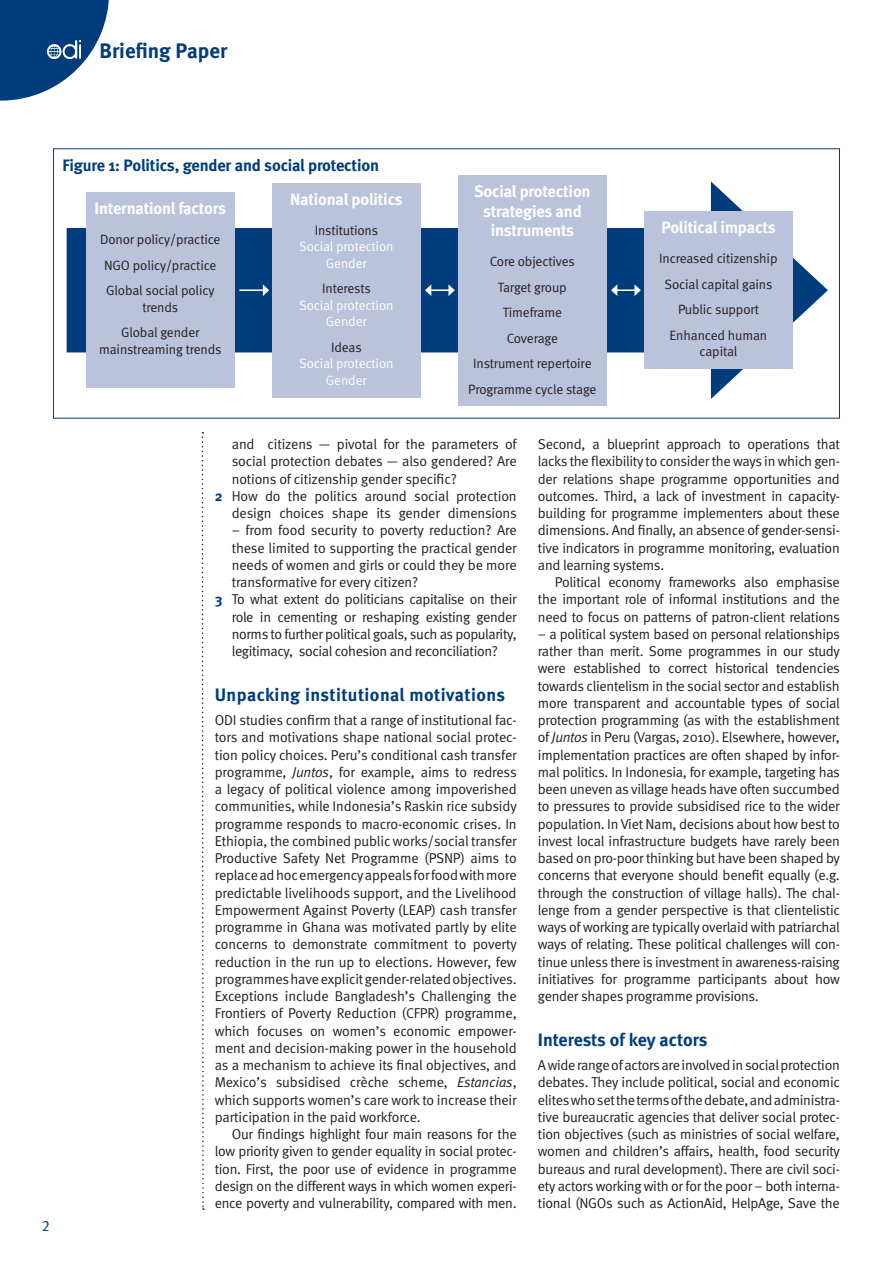
<style>
.page{position:relative;width:893px;height:1263px;background:#fff}
.page>*{position:absolute;margin:0;border:0;box-sizing:border-box;transform-origin:0 0}
.c3_Strapline_left{font:700 21px "Meta";color:#013d7d}
._4_Subhead{font:700 18px "Meta";letter-spacing:.015em;color:#013d7d}
._4_Subhead-2{font:700 18px "Meta";letter-spacing:-.005em;color:#013d7d}
.b3_Box_head{font:700 16.5px/19.8px "Meta";letter-spacing:-.01em;color:#fff;text-align:center}
.b3_Box_head-2{font:700 16.5px "Meta";letter-spacing:-.01em;color:#013d7d}
.t1{font:15px "Meta Normal Expert";color:#013d7d}
._1_Body_text{font:14.25px/17.2px "Meta Normal";letter-spacing:-.02em;color:#231f20;text-align:justify}
._2_Body_no_indent{font:14.25px/17.2px "Meta Normal";letter-spacing:-.02em;color:#231f20;text-align:justify}
._6_Bullet_text{font:14.25px/17.2px "Meta Normal";letter-spacing:-.01em;color:#231f20;text-align:justify}
.b2_Box_text_no_inden{font:13.5px/16.5px "Meta Normal";letter-spacing:-.01em;color:#231f20;text-align:center}
.b2_Box_text_no_inden-2{font:13.5px "Meta Normal";letter-spacing:-.01em;color:#fff}
.s1{font-family:"Meta";font-weight:700;color:#013d7d}
.s2{font-style:italic}
</style>
<div class="page">
<svg style="left:0;top:0;width:109px;height:101px"></svg>
<svg style="left:47px;top:40px;width:33px;height:19px"></svg>
<img style="left:48px;top:41px;width:32px;height:18px">
<svg style="left:201px;top:432px;width:3px;height:778px"></svg>
<div style="left:67px;top:228px;width:665px;height:124px;background:#013d7d"></div>
<svg style="left:711px;top:181px;width:117px;height:218px"></svg>
<div style="left:86px;top:192px;width:149px;height:196px;background:#bbc2db"></div>
<div style="left:272px;top:183px;width:149px;height:214px;background:#bbc2db"></div>
<div style="left:458px;top:175px;width:149px;height:230px;background:#bbc2db"></div>
<div style="left:644px;top:212px;width:149px;height:157px;background:#bbc2db"></div>
<hr style="left:239px;top:289px;width:25px;height:2px;background:#fff">
<svg style="left:263px;top:284px;width:6px;height:12px"></svg>
<svg style="left:425px;top:284px;width:30px;height:12px"></svg>
<svg style="left:611px;top:284px;width:30px;height:12px"></svg>
<p class="c3_Strapline_left" style="left:99px;top:38px;width:129px">Briefing Paper</p>
<p class="b3_Box_head-2" style="left:62px;top:155px;width:318px">Figure 1: Politics, gender and social protection</p>
<p class="b3_Box_head" style="left:95px;top:198px;width:133px">Internationl factors</p>
<p class="b2_Box_text_no_inden" style="left:100px;top:231px;width:122px">Donor policy/practice</p>
<p class="b2_Box_text_no_inden" style="left:104px;top:256px;width:114px">NGO policy/practice</p>
<p class="b2_Box_text_no_inden" style="left:106px;top:282px;width:110px">Global social policy trends</p>
<p class="b2_Box_text_no_inden" style="left:99px;top:324px;width:124px">Global gender mainstreaming trends</p>
<p class="b3_Box_head" style="left:290px;top:189px;width:114px">National politics</p>
<p class="b2_Box_text_no_inden" style="left:315px;top:222px;width:65px">Institutions</p>
<p class="b2_Box_text_no_inden-2" style="left:299px;top:239px;width:96px">Social protection</p>
<p class="b2_Box_text_no_inden-2" style="left:326px;top:255px;width:42px">Gender</p>
<p class="b2_Box_text_no_inden" style="left:322px;top:280px;width:50px">Interests</p>
<p class="b2_Box_text_no_inden-2" style="left:299px;top:297px;width:96px">Social protection</p>
<p class="b2_Box_text_no_inden-2" style="left:326px;top:314px;width:42px">Gender</p>
<p class="b2_Box_text_no_inden" style="left:331px;top:339px;width:32px">Ideas</p>
<p class="b2_Box_text_no_inden-2" style="left:299px;top:356px;width:96px">Social protection</p>
<p class="b2_Box_text_no_inden-2" style="left:326px;top:372px;width:42px">Gender</p>
<p class="b3_Box_head" style="left:474px;top:181px;width:118px">Social protection strategies and instruments</p>
<p class="b2_Box_text_no_inden" style="left:490px;top:253px;width:87px">Core objectives</p>
<p class="b2_Box_text_no_inden" style="left:498px;top:279px;width:70px">Target group</p>
<p class="b2_Box_text_no_inden" style="left:503px;top:304px;width:61px">Timeframe</p>
<p class="b2_Box_text_no_inden" style="left:507px;top:330px;width:53px">Coverage</p>
<p class="b2_Box_text_no_inden" style="left:473px;top:355px;width:120px">Instrument repertoire</p>
<p class="b2_Box_text_no_inden" style="left:468px;top:381px;width:130px">Programme cycle stage</p>
<p class="b3_Box_head" style="left:661px;top:217px;width:116px">Political impacts</p>
<p class="b2_Box_text_no_inden" style="left:659px;top:250px;width:120px">Increased citizenship</p>
<p class="b2_Box_text_no_inden" style="left:665px;top:276px;width:109px">Social capital gains</p>
<p class="b2_Box_text_no_inden" style="left:678px;top:301px;width:82px">Public support</p>
<p class="b2_Box_text_no_inden" style="left:670px;top:327px;width:99px">Enhanced human capital</p>
<p class="t1" style="left:42px;top:1218px;width:9px">2</p>
<p class="_6_Bullet_text" style="left:232px;top:435px;width:286px">and citizens — pivotal for the parameters of social protection debates — also gendered? Are notions of citizenship gender specific?</p>
<p class="_6_Bullet_text" style="left:215px;top:487px;width:304px;text-align:right"><span class="s1">2</span> How do the politics around social protection design choices shape its gender dimensions</p>
<p class="_6_Bullet_text" style="left:232px;top:522px;width:286px">– from food security to poverty reduction? Are these limited to supporting the practical gender needs of women and girls or could they be more transformative for every citizen?</p>
<p class="_6_Bullet_text" style="left:232px;top:591px;width:286px;text-indent:-17px"><span class="s1">3</span> To what extent do politicians capitalise on their role in cementing or reshaping existing gender norms to further political goals, such as popularity, legitimacy, social cohesion and reconciliation?</p>
<p class="_4_Subhead" style="left:215px;top:683px;width:292px">Unpacking institutional motivations</p>
<p class="_2_Body_no_indent" style="left:215px;top:711px;width:304px">ODI studies confirm that a range of institutional fac&shy;tors and motivations shape national social protec&shy;tion policy choices. Peru’s conditional cash transfer programme, <span class="s2">Juntos</span>, for example, aims to redress a legacy of political violence among impoverished communities, while Indonesia’s Raskin rice subsidy programme responds to macro-economic crises. In Ethiopia, the combined public works/social transfer Productive Safety Net Programme (PSNP) aims to replace ad hoc emergency appeals for food with more predictable livelihoods support, and the Livelihood Empowerment Against Poverty (LEAP) cash transfer programme in Ghana was motivated partly by elite concerns to demonstrate commitment to poverty reduction in the run up to elections. However, few programmes have explicit gender-related objectives.<br>Exceptions include Bangladesh’s Challenging the Frontiers of Poverty Reduction (CFPR) programme, which focuses on women’s economic empower&shy;ment and decision-making power in the household as a mechanism to achieve its final objectives, and Mexico’s subsidised crèche scheme, <span class="s2">Estancias</span>, which supports women’s care work to increase their participation in the paid workforce.</p>
<p class="_1_Body_text" style="left:215px;top:1125px;width:303px;text-indent:17px">Our findings highlight four main reasons for the low priority given to gender equality in social protec&shy;tion. First, the poor use of evidence in programme design on the different ways in which women experi&shy;ence poverty and vulnerability, compared with men.</p>
<p class="_1_Body_text" style="left:538px;top:435px;width:304px">Second, a blueprint approach to operations that lacks the flexibility to consider the ways in which gen&shy;der relations shape programme opportunities and outcomes. Third, a lack of investment in capacity&shy;building for programme implementers about these dimensions. And finally, an absence of gender-sensi&shy;tive indicators in programme monitoring, evaluation and learning systems.</p>
<p class="_1_Body_text" style="left:538px;top:573px;width:304px;text-indent:17px">Political economy frameworks also emphasise the important role of informal institutions and the need to focus on patterns of patron-client relations</p>
<p class="_1_Body_text" style="left:538px;top:625px;width:304px">– a political system based on personal relationships rather than merit. Some programmes in our study were established to correct historical tendencies towards clientelism in the social sector and establish more transparent and accountable types of social protection programming (as with the establishment of <span class="s2">Juntos</span> in Peru (Vargas, 2010). Elsewhere, however, implementation practices are often shaped by infor&shy;mal politics. In Indonesia, for example, targeting has been uneven as village heads have often succumbed to pressures to provide subsidised rice to the wider population. In Viet Nam, decisions about how best to invest local infrastructure budgets have rarely been based on pro-poor thinking but have been shaped by concerns that everyone should benefit equally (e.g. through the construction of village halls). The chal&shy;lenge from a gender perspective is that clientelistic ways of working are typically overlaid with patriarchal ways of relating. These political challenges will con&shy;tinue unless there is investment in awareness-raising initiatives for programme participants about how gender shapes programme provisions.</p>
<p class="_4_Subhead-2" style="left:538px;top:1028px;width:171px">Interests of key actors</p>
<p class="_2_Body_no_indent" style="left:538px;top:1056px;width:304px">A wide range of actors are involved in social protection debates. They include political, social and economic elites who set the terms of the debate, and administra&shy;tive bureaucratic agencies that deliver social protec&shy;tion objectives (such as ministries of social welfare, women and children’s affairs, health, food security bureaus and rural development). There are civil soci&shy;ety actors working with or for the poor – both interna&shy;tional (NGOs such as ActionAid, HelpAge, Save the</p>
</div>
